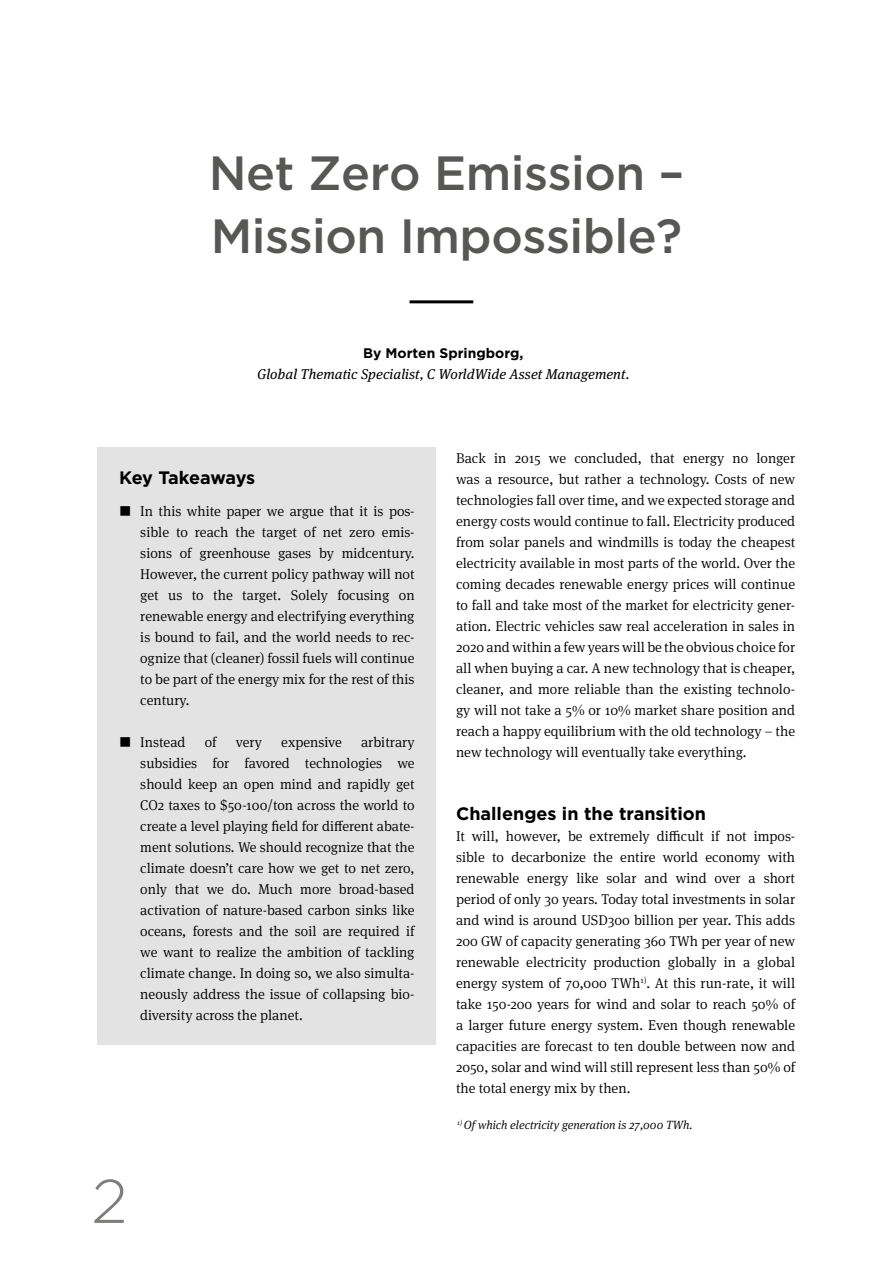
<style>
.page{position:relative;width:893px;height:1263px;background:#fff}
.page>*{position:absolute;margin:0;border:0;box-sizing:border-box;transform-origin:0 0}
.t1{font:300 61.5px "Gotham";color:#7e7e7d}
.t2{font:500 48px/63px "Gotham";letter-spacing:-.01em;color:#575756}
.t3{font:700 18px "Gotham";color:#000}
.t4{font:700 18px "Gotham";letter-spacing:-.02em;color:#000}
.t5{font:300 14.25px/21px "Meta Serif Pro";color:#000;text-align:justify}
.t6{font:italic 14.25px "Meta Serif Pro";letter-spacing:.005em;color:#000}
.t7{font:700 13.8px "Gotham";color:#000}
.t8{font:italic 300 12px "Meta Serif Pro";color:#000}
</style>
<div class="page">
<div style="left:98px;top:448px;width:338px;height:597px;background:#e3e3e3"></div>
<hr style="left:409px;top:300px;width:64px;height:3px;background:#000">
<h2 class="t2" style="left:209px;top:141px;width:477px">Net Zero Emission –<br>Mission Impossible?</h2>
<p class="t7" style="left:363px;top:344px;width:162px">By Morten Springborg,</p>
<p class="t6" style="left:257px;top:364px;width:374px">Global Thematic Specialist, C WorldWide Asset Management.</p>
<p class="t4" style="left:119px;top:466px;width:138px">Key Takeaways</p>
<p class="t5" style="left:140px;top:499px;width:276px;text-indent:-21px">■ In this white paper we argue that it is pos&shy;sible to reach the target of net zero emis&shy;sions of greenhouse gases by midcentury.<br>However, the current policy pathway will not get us to the target. Solely focusing on renewable energy and electrifying everything is bound to fail, and the world needs to rec&shy;ognize that (cleaner) fossil fuels will continue to be part of the energy mix for the rest of this century.</p>
<p class="t5" style="left:119px;top:730px;width:68px">■ Instead</p>
<p class="t5" style="left:205px;top:730px;width:13px">of</p>
<p class="t5" style="left:236px;top:730px;width:28px">very</p>
<p class="t5" style="left:281px;top:730px;width:62px">expensive</p>
<p class="t5" style="left:140px;top:730px;width:276px;text-indent:221px">arbitrary subsidies for favored technologies we should keep an open mind and rapidly get CO2 taxes to $50-100/ton across the world to create a level playing field for different abate&shy;ment solutions. We should recognize that the climate doesn’t care how we get to net zero, only that we do. Much more broad-based activation of nature-based carbon sinks like oceans, forests and the soil are required if we want to realize the ambition of tackling climate change. In doing so, we also simulta&shy;neously address the issue of collapsing bio&shy;diversity across the planet.</p>
<h1 class="t1" style="left:91px;top:1162px;width:38px">2</h1>
<p class="t5" style="left:456px;top:447px;width:341px">Back in 2015 we concluded, that energy no longer was a resource, but rather a technology. Costs of new technologies fall over time, and we expected storage and energy costs would continue to fall. Electricity produced from solar panels and windmills is today the cheapest electricity available in most parts of the world. Over the coming decades renewable energy prices will continue to fall and take most of the market for electricity gener&shy;ation. Electric vehicles saw real acceleration in sales in 2020 and within a few years will be the obvious choice for all when buying a car. A new technology that is cheaper, cleaner, and more reliable than the existing technolo&shy;gy will not take a 5% or 10% market share position and reach a happy equilibrium with the old technology – the new technology will eventually take everything.</p>
<p class="t3" style="left:456px;top:802px;width:252px">Challenges in the transition</p>
<p class="t5" style="left:456px;top:825px;width:341px">It will, however, be extremely difficult if not impos&shy;sible to decarbonize the entire world economy with renewable energy like solar and wind over a short period of only 30 years. Today total investments in solar and wind is around USD300 billion per year. This adds 200 GW of capacity generating 360 TWh per year of new renewable electricity production globally in a global energy system of 70,000 TWh<sup>1)</sup>. At this run-rate, it will take 150-200 years for wind and solar to reach 50% of a larger future energy system. Even though renewable capacities are forecast to ten double between now and 2050, solar and wind will still represent less than 50% of the total energy mix by then.</p>
<p class="t8" style="left:457px;top:1117px;width:237px"><sup>1)</sup> Of which electricity generation is 27,000 TWh.</p>
</div>
